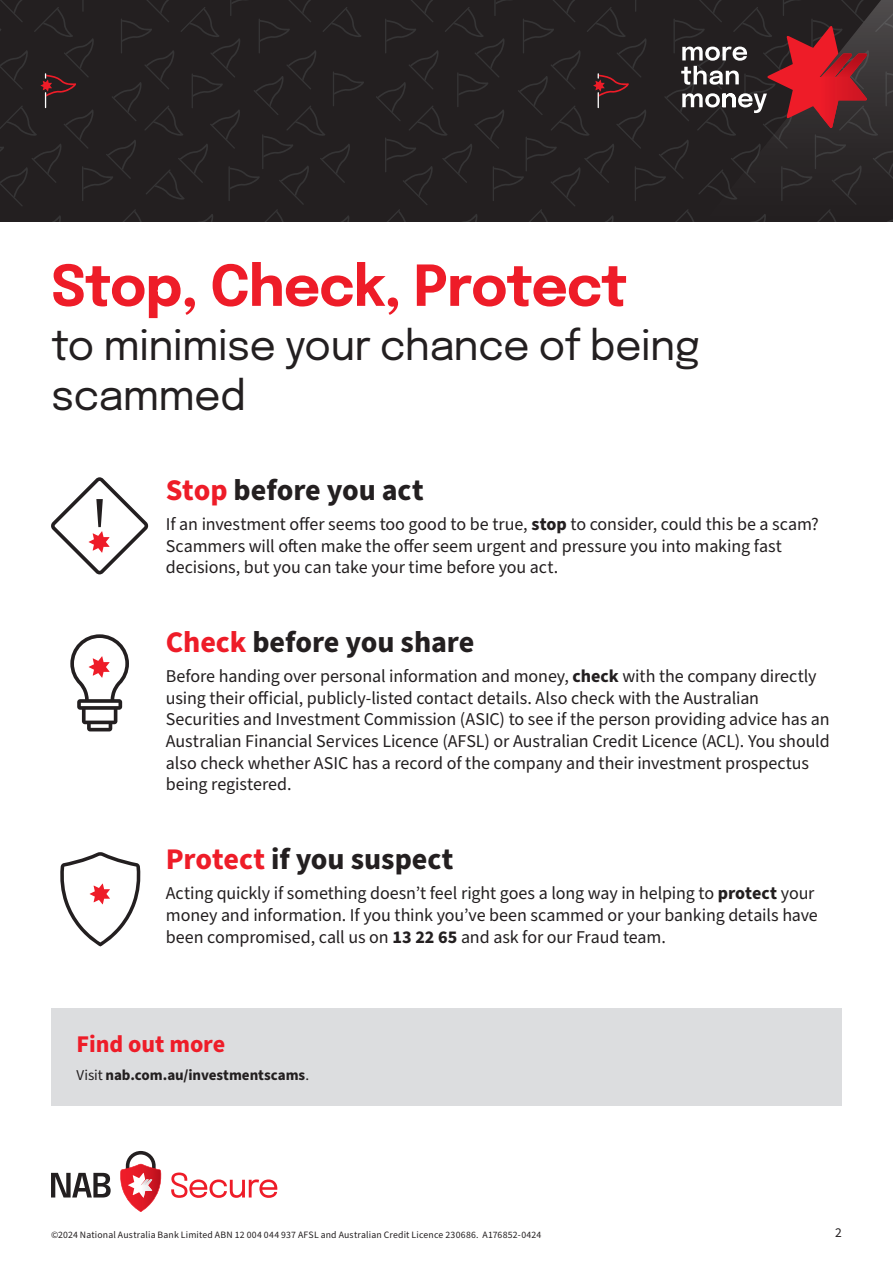
<style>
.page{position:relative;width:893px;height:1263px;background:#fff}
.page>*{position:absolute;margin:0;border:0;box-sizing:border-box;transform-origin:0 0}
.t1{font:700 56.1px "Epilogue";letter-spacing:-.02em;color:#ee1c28}
.t2{font:41.25px/49.5px "Epilogue";letter-spacing:-.02em;color:#231f20}
.t3{font:700 30px "Source Sans Pro";letter-spacing:-.005em;color:#231f20}
.t4{font:700 24px "Source Sans Pro";color:#ee1c28}
.t5{font:18px/21.6px "Source Sans Pro";letter-spacing:-.005em;color:#231f20}
.t6{font:700 15px "Source Sans Pro";letter-spacing:-.005em;color:#231f20}
.t7{font:13.5px "Source Sans Pro";color:#231f20}
.t8{font:9.75px "Source Sans Pro";letter-spacing:.015em;color:#231f20}
.s1{color:#ee1c28}
.s2{font-weight:700}
.s3{font-weight:400}
</style>
<div class="page">
<svg style="left:51px;top:477px;width:97px;height:97px"></svg>
<svg style="left:70px;top:634px;width:59px;height:97px"></svg>
<svg style="left:60px;top:852px;width:80px;height:94px"></svg>
<svg style="left:171px;top:1172px;width:106px;height:26px"></svg>
<svg style="left:51px;top:1173px;width:60px;height:24px"></svg>
<svg style="left:120px;top:1151px;width:42px;height:61px"></svg>
<div style="left:51px;top:1008px;width:791px;height:98px;background:#dcdddf"></div>
<div style="left:0;top:0;width:893px;height:221px;background:#231f20"></div>
<svg style="left:681px;top:0;width:212px;height:221px"></svg>
<h1 class="t1" style="left:51px;top:243px;width:578px">Stop, Check, Protect</h1>
<h2 class="t2" style="left:51px;top:318px;width:650px">to minimise your chance of being scammed</h2>
<h3 class="t3" style="left:166px;top:469px;width:259px"><span class="s1">Stop</span> before you act</h3>
<p class="t5" style="left:166px;top:514px;width:654px">If an investment offer seems too good to be true, <span class="s2">stop</span> to consider, could this be a scam?<br>Scammers will often make the offer seem urgent and pressure you into making fast decisions, but you can take your time before you act.</p>
<h3 class="t3" style="left:166px;top:622px;width:310px"><span class="s1">Check</span> before you share</h3>
<p class="t5" style="left:166px;top:666px;width:665px">Before handing over personal information and money, <span class="s2">check</span> with the company directly using their official, publicly-listed contact details. Also check with the Australian Securities and Investment Commission (ASIC) to see if the person providing advice has an Australian Financial Services Licence (AFSL) or Australian Credit Licence (ACL). You should also check whether ASIC has a record of the company and their investment prospectus being registered.</p>
<h3 class="t3" style="left:166px;top:839px;width:289px"><span class="s1">Protect</span> if you suspect</h3>
<p class="t5" style="left:166px;top:883px;width:653px">Acting quickly if something doesn’t feel right goes a long way in helping to <span class="s2">protect</span> your money and information. If you think you’ve been scammed or your banking details have been compromised, call us on <span class="s2">13 22 65</span> and ask for our Fraud team.</p>
<h3 class="t4" style="left:77px;top:1027px;width:150px">Find out more</h3>
<p class="t6" style="left:77px;top:1065px;width:234px"><span class="s3">Visit</span> nab.com.au/investmentscams<span class="s3">.</span></p>
<p class="t8" style="left:51px;top:1228px;width:492px">©2024 National Australia Bank Limited ABN 12 004 044 937 AFSL and Australian Credit Licence 230686. A176852-0424</p>
<p class="t7" style="left:835px;top:1224px;width:8px">2</p>
</div>
